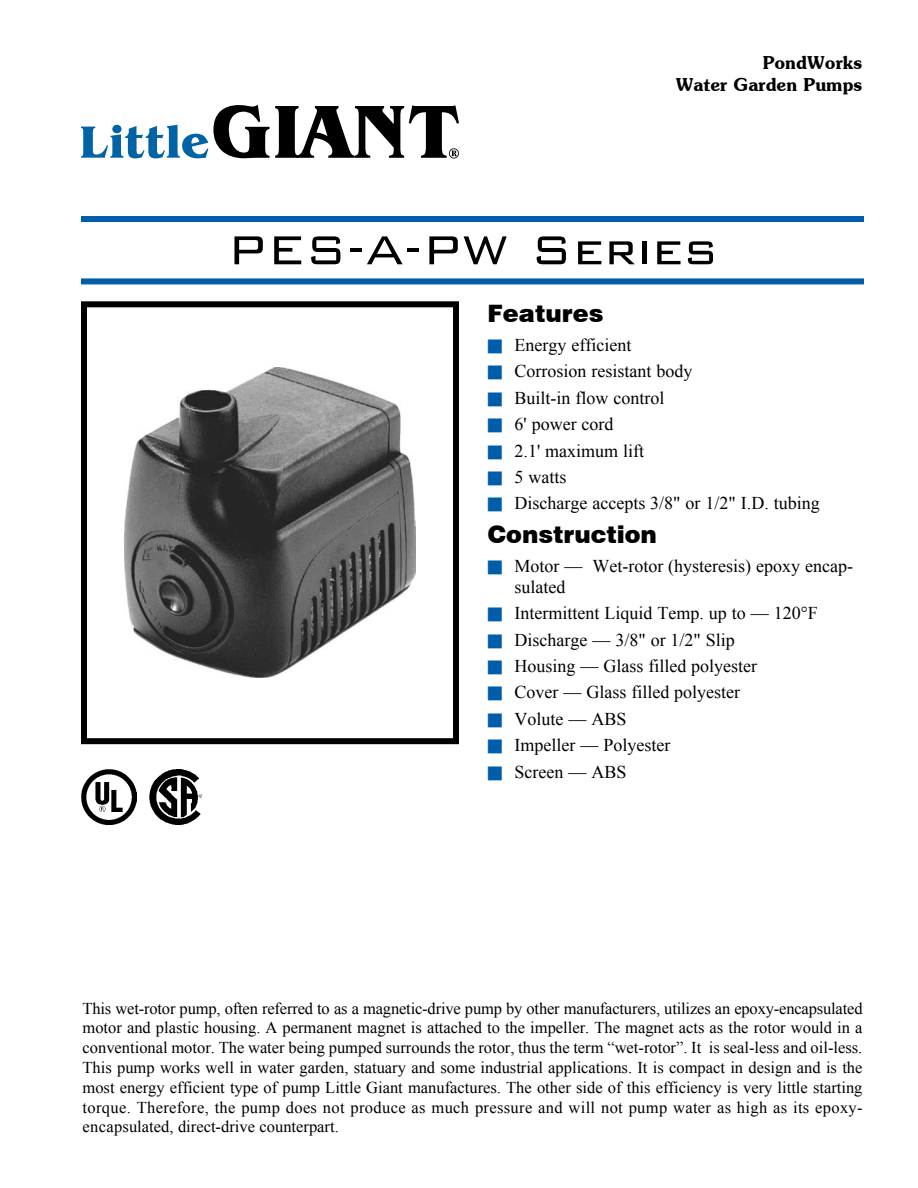
<style>
.page{position:relative;width:918px;height:1188px;background:#fff}
.page>*{position:absolute;margin:0;border:0;box-sizing:border-box;transform-origin:0 0}
.t1{font:300 54px "Bank Gothic BT";color:#000}
.t2{font:900 24px "Swiss 721 BT";color:#000}
.t3{font:18px/21px "Times New Roman";color:#000}
.t4{font:600 18px/21.6px "Souvenir IT Cby BT";color:#000;text-align:right}
.t5{font:16.5px/19.8px "Times New Roman";color:#000;text-align:justify}
.s1{color:#005daa}
</style>
<div class="page">
<img style="left:125px;top:368px;width:290px;height:310px">
<div style="left:81px;top:301px;width:378px;height:443px;border:6px solid #000"></div>
<div style="left:81px;top:216px;width:783px;height:6px;background:#005daa"></div>
<div style="left:81px;top:278px;width:783px;height:6px;background:#005daa"></div>
<img style="left:81px;top:769px;width:56px;height:56px">
<img style="left:150px;top:769px;width:51px;height:56px">
<svg style="left:81px;top:105px;width:378px;height:53px"></svg>
<p class="t4" style="left:676px;top:52px;width:188px">PondWorks<br>Water Garden Pumps</p>
<h1 class="t1" style="left:227px;top:222px;width:492px">PES-A-PW Series</h1>
<h2 class="t2" style="left:488px;top:299px;width:118px">Features</h2>
<p class="t3" style="left:488px;top:334px;width:145px"><span class="s1">■</span> Energy efficient</p>
<p class="t3" style="left:488px;top:361px;width:206px"><span class="s1">■</span> Corrosion resistant body</p>
<p class="t3" style="left:488px;top:387px;width:178px"><span class="s1">■</span> Built-in flow control</p>
<p class="t3" style="left:488px;top:413px;width:128px"><span class="s1">■</span> 6' power cord</p>
<p class="t3" style="left:488px;top:440px;width:158px"><span class="s1">■</span> 2.1' maximum lift</p>
<p class="t3" style="left:488px;top:466px;width:80px"><span class="s1">■</span> 5 watts</p>
<p class="t3" style="left:488px;top:493px;width:334px"><span class="s1">■</span> Discharge accepts 3/8" or 1/2" I.D. tubing</p>
<h2 class="t2" style="left:488px;top:520px;width:171px">Construction</h2>
<p class="t3" style="left:515px;top:555px;width:340px;text-indent:-27px"><span class="s1">■</span> Motor — Wet-rotor (hysteresis) epoxy encap&shy;sulated</p>
<p class="t3" style="left:488px;top:602px;width:332px"><span class="s1">■</span> Intermittent Liquid Temp. up to — 120°F</p>
<p class="t3" style="left:488px;top:629px;width:249px"><span class="s1">■</span> Discharge — 3/8" or 1/2" Slip</p>
<p class="t3" style="left:488px;top:655px;width:271px"><span class="s1">■</span> Housing — Glass filled polyester</p>
<p class="t3" style="left:488px;top:682px;width:254px"><span class="s1">■</span> Cover — Glass filled polyester</p>
<p class="t3" style="left:488px;top:708px;width:140px"><span class="s1">■</span> Volute — ABS</p>
<p class="t3" style="left:488px;top:734px;width:184px"><span class="s1">■</span> Impeller — Polyester</p>
<p class="t3" style="left:488px;top:761px;width:140px"><span class="s1">■</span> Screen — ABS</p>
<p class="t5" style="left:82px;top:998px;width:782px">This wet-rotor pump, often referred to as a magnetic-drive pump by other manufacturers, utilizes an epoxy-encapsulated motor and plastic housing. A permanent magnet is attached to the impeller. The magnet acts as the rotor would in a conventional motor. The water being pumped surrounds the rotor, thus the term “wet-rotor”. It is seal-less and oil-less.<br>This pump works well in water garden, statuary and some industrial applications. It is compact in design and is the most energy efficient type of pump Little Giant manufactures. The other side of this efficiency is very little starting torque. Therefore, the pump does not produce as much pressure and will not pump water as high as its epoxy&shy;encapsulated, direct-drive counterpart.</p>
</div>
